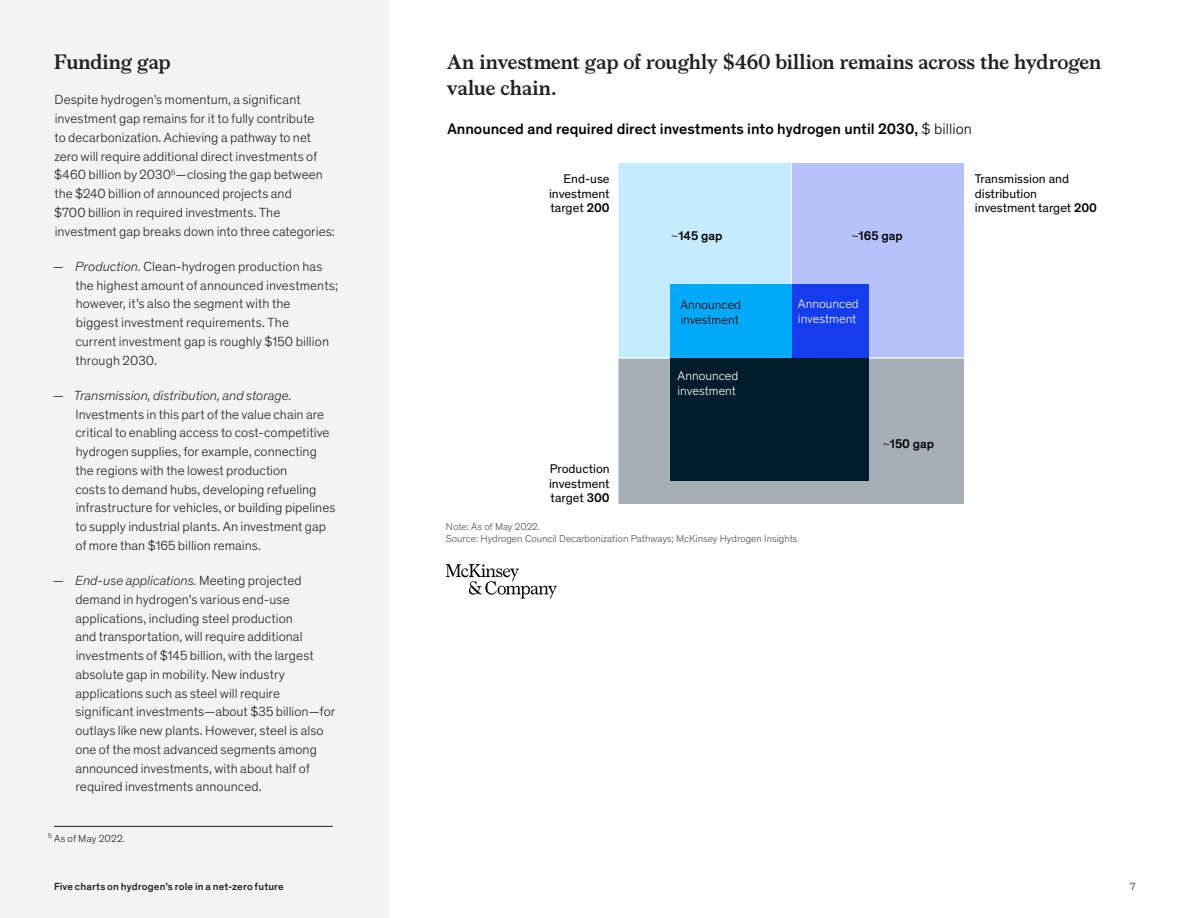
<style>
.page{position:relative;width:1188px;height:918px;background:#fff}
.page>*{position:absolute;margin:0;border:0;box-sizing:border-box;transform-origin:0 0}
.A-hed_Glance_Storyte{font:700 21px/25.5px "Bower";letter-spacing:-.005em;color:#231f20}
.t1{font:500 19.65px/22.2px "Mc Kinsey Sans";color:#000}
.t2{font:500 15.45px "Mc Kinsey Sans";color:#000}
.Bullet___Level_1{font:300 13.5px/18.8px "Mc Kinsey Sans";letter-spacing:.005em;color:#231f20}
.Body_text{font:300 13.5px/18.8px "Mc Kinsey Sans";color:#231f20}
.t3{font:12.9px/14.5px "Mc Kinsey Sans";color:#000;text-align:justify}
.t4{font:300 12.9px/14.5px "Mc Kinsey Sans";color:#fff}
.t5{font:500 12.9px "Mc Kinsey Sans";color:#000}
.t6{font:300 12.9px/14.5px "Mc Kinsey Sans";color:#000}
.t7{font:500 10.5px "Mc Kinsey Sans";letter-spacing:.015em;color:#231f20}
.Footnote___Auto{font:300 10.5px "Mc Kinsey Sans";letter-spacing:.02em;color:#231f20}
.t8{font:300 10.2px/12px "Mc Kinsey Sans";color:#4d4d4d}
.s1{font-family:"Theinhardt Pan"}
.s2{font-style:italic}
.s3{font-weight:300}
.s4{font-weight:500}
.s5{font-weight:300;font-style:italic}
</style>
<div class="page">
<div style="left:0;top:0;width:389px;height:918px;background:#f3f3f3"></div>
<div style="left:618px;top:358px;width:347px;height:146px;background:#a5afb5"></div>
<div style="left:618px;top:358px;width:347px;height:147px;border:1px solid #fff"></div>
<div style="left:791px;top:162px;width:174px;height:196px;background:#b6c2fa"></div>
<div style="left:791px;top:162px;width:174px;height:196px;border:1px solid #fff"></div>
<div style="left:618px;top:162px;width:173px;height:196px;background:#c5ebfe"></div>
<div style="left:618px;top:162px;width:173px;height:196px;border:1px solid #fff"></div>
<div style="left:670px;top:358px;width:198px;height:122px;background:#001c2d"></div>
<div style="left:791px;top:284px;width:77px;height:74px;background:#153ced"></div>
<div style="left:670px;top:284px;width:121px;height:74px;background:#00a9f9"></div>
<svg style="left:446px;top:564px;width:111px;height:35px"></svg>
<hr style="left:54px;top:826px;width:279px;height:1px;background:#231f20">
<p class="A-hed_Glance_Storyte" style="left:54px;top:48px;width:118px">Funding gap</p>
<p class="Body_text" style="left:54px;top:90px;width:282px">Despite hydrogen’s momentum, a significant investment gap remains for it to fully contribute<br>to decarbonization. Achieving a pathway to net zero will require additional direct investments of $460 billion by 2030<sup>5</sup>—closing the gap between the $240 billion of announced projects and<br>$700 billion in required investments. The investment gap breaks down into three categories:</p>
<p class="Bullet___Level_1" style="left:75px;top:256px;width:264px;text-indent:-22px"><span class="s1">—</span> <span class="s2">Production.</span> Clean-hydrogen production has the highest amount of announced investments; however, it’s also the segment with the<br>biggest investment requirements. The<br>current investment gap is roughly $150 billion through 2030.</p>
<p class="Bullet___Level_1" style="left:75px;top:385px;width:262px;text-indent:-22px"><span class="s1">—</span> <span class="s2">Transmission, distribution, and storage.<br></span>Investments in this part of the value chain are critical to enabling access to cost-competitive hydrogen supplies, for example, connecting the regions with the lowest production<br>costs to demand hubs, developing refueling infrastructure for vehicles, or building pipelines to supply industrial plants. An investment gap of more than $165 billion remains.</p>
<p class="Bullet___Level_1" style="left:75px;top:571px;width:261px;text-indent:-22px"><span class="s1">—</span> <span class="s2">End-use applications.</span> Meeting projected demand in hydrogen’s various end-use applications, including steel production<br>and transportation, will require additional investments of $145 billion, with the largest absolute gap in mobility. New industry applications such as steel will require significant investments—about $35 billion—for outlays like new plants. However, steel is also one of the most advanced segments among announced investments, with about half of required investments announced.</p>
<p class="Footnote___Auto" style="left:48px;top:831px;width:79px"><sup>5</sup> As of May 2022.</p>
<p class="A-hed_Glance_Storyte" style="left:447px;top:48px;width:656px">An investment gap of roughly $460 billion remains across the hydrogen value chain.</p>
<p class="t1" style="left:447px;top:58px;width:617px">An investment gap of roughly $460 billion remains across the hydrogen value chain.</p>
<p class="t2" style="left:447px;top:117px;width:526px">Announced and required direct investments into hydrogen until 2030, <span class="s3">$ billion</span></p>
<p class="t3" style="left:549px;top:171px;width:62px;text-indent:15px">End-use investment target <span class="s4">200</span></p>
<p class="t3" style="left:549px;top:461px;width:62px">Production investment target <span class="s4">300</span></p>
<p class="t5" style="left:671px;top:226px;width:53px"><span class="s5">~</span>145 gap</p>
<p class="t6" style="left:680px;top:297px;width:62px">Announced investment</p>
<p class="t4" style="left:678px;top:368px;width:62px">Announced investment</p>
<p class="t5" style="left:851px;top:226px;width:53px"><span class="s5">~</span>165 gap</p>
<p class="t4" style="left:798px;top:296px;width:62px">Announced investment</p>
<p class="t5" style="left:882px;top:435px;width:53px"><span class="s5">~</span>150 gap</p>
<p class="t8" style="left:446px;top:520px;width:353px">Note: As of May 2022.<br>Source: Hydrogen Council Decarbonization Pathways; McKinsey Hydrogen Insights</p>
<p class="t3" style="left:975px;top:171px;width:124px;text-align:left">Transmission and distribution investment target <span class="s4">200</span></p>
<p class="t7" style="left:54px;top:878px;width:231px">Five charts on hydrogen’s role in a net-zero future</p>
<p class="Footnote___Auto" style="left:1130px;top:879px;width:7px">7</p>
</div>
